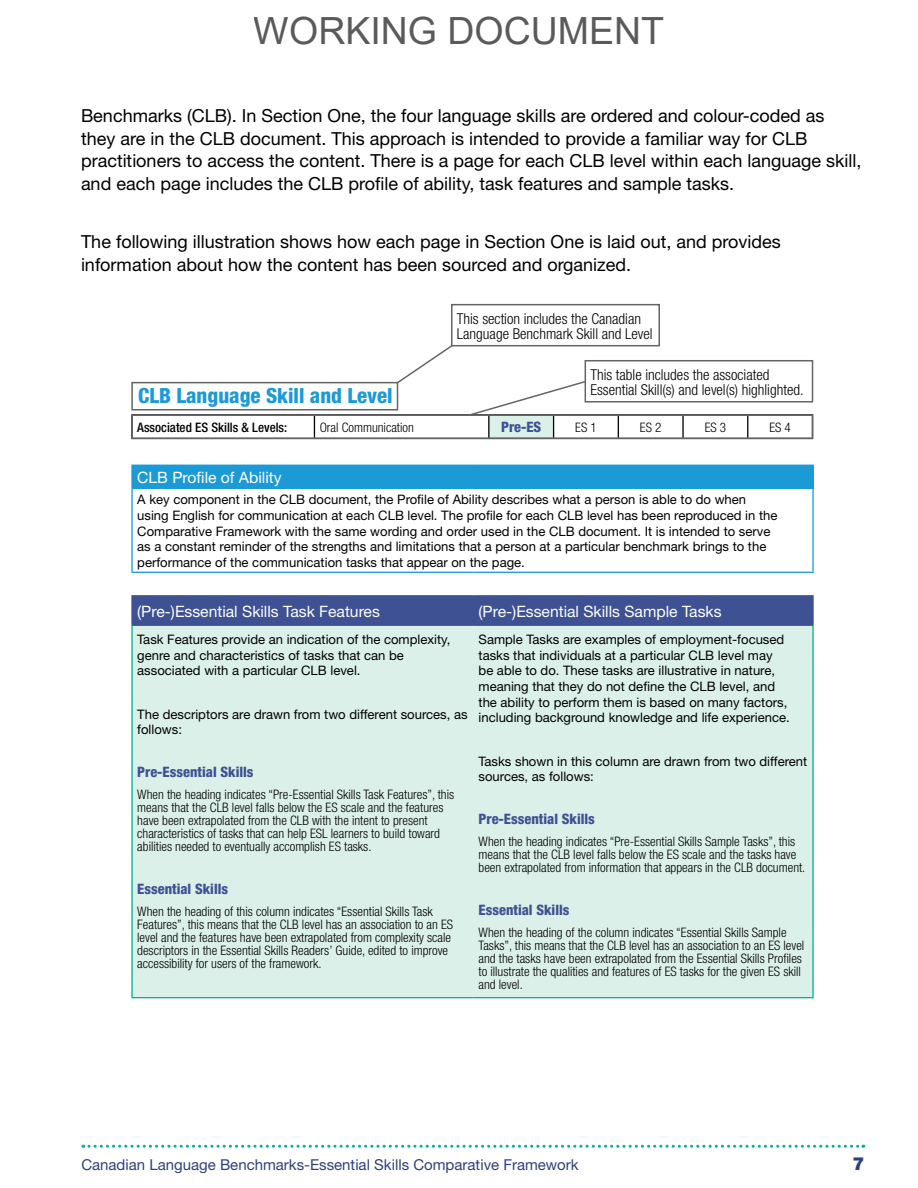
<style>
.page{position:relative;width:918px;height:1188px;background:#fff}
.page>*{position:absolute;margin:0;border:0;box-sizing:border-box;transform-origin:0 0}
.t1{font:37.5px "Arial";color:rgb(0 0 0/.65)}
.t2{font:800 condensed 20.85px "Helvetica Neue";color:#1c9ad6}
.t3{font:18px/22.5px "Helvetica Neue";color:#000}
.t4{font:900 18px "Helvetica Neue";color:#2d407d}
.t5{font:15.75px "Helvetica Neue";color:#fff}
.t6{font:300 condensed 15px/15px "Helvetica Neue";color:#000}
.t7{font:15px "Helvetica Neue";color:#2d407d}
.t8{font:800 condensed 14.4px "Helvetica Neue";color:#3e5192}
.t9{font:300 condensed 13.05px/13px "Helvetica Neue";color:#000}
.t10{font:13.05px/15.8px "Helvetica Neue";color:#000}
.t11{font:500 condensed 13.05px "Helvetica Neue";color:#000}
</style>
<div class="page">
<svg style="left:83px;top:1145px;width:781px;height:3px"></svg>
<svg style="left:314px;top:417px;width:1px;height:19px"></svg>
<svg style="left:618px;top:417px;width:1px;height:19px"></svg>
<hr style="left:682px;top:416px;width:2px;height:22px;background:#000">
<svg style="left:747px;top:417px;width:1px;height:19px"></svg>
<div style="left:132px;top:465px;width:681px;height:24px;background:#1c9ad6"></div>
<div style="left:133px;top:596px;width:679px;height:29px;background:#3e5192"></div>
<div style="left:133px;top:626px;width:679px;height:371px;background:#dcf0ea"></div>
<hr style="left:131px;top:595px;width:342px;height:1px;background:#3e5192">
<hr style="left:131px;top:596px;width:2px;height:29px;background:#3e5192">
<hr style="left:473px;top:595px;width:341px;height:1px;background:#3e5192">
<hr style="left:812px;top:596px;width:2px;height:29px;background:#3e5192">
<hr style="left:131px;top:625px;width:342px;height:1px;background:#3e5192">
<hr style="left:473px;top:625px;width:341px;height:1px;background:#3e5192">
<hr style="left:131px;top:626px;width:2px;height:371px;background:#00b195">
<hr style="left:812px;top:626px;width:2px;height:371px;background:#00b195">
<hr style="left:131px;top:997px;width:342px;height:1px;background:#00b195">
<hr style="left:473px;top:997px;width:341px;height:1px;background:#00b195">
<hr style="left:131px;top:465px;width:342px;height:1px;background:#1c9ad6">
<hr style="left:131px;top:466px;width:2px;height:23px;background:#1c9ad6">
<hr style="left:473px;top:465px;width:341px;height:1px;background:#1c9ad6">
<hr style="left:812px;top:466px;width:2px;height:23px;background:#1c9ad6">
<hr style="left:131px;top:489px;width:2px;height:83px;background:#1c9ad6">
<hr style="left:812px;top:489px;width:2px;height:83px;background:#1c9ad6">
<hr style="left:131px;top:572px;width:342px;height:1px;background:#1c9ad6">
<hr style="left:473px;top:572px;width:341px;height:1px;background:#1c9ad6">
<div style="left:131px;top:382px;width:267px;height:29px;border:2px solid #636466"></div>
<div style="left:131px;top:414px;width:682px;height:25px;border:2px solid #636466"></div>
<div style="left:451px;top:304px;width:209px;height:42px;border:2px solid #636466"></div>
<div style="left:585px;top:360px;width:228px;height:43px;border:2px solid #636466"></div>
<svg style="left:395px;top:343px;width:59px;height:42px"></svg>
<svg style="left:467px;top:380px;width:120px;height:58px"></svg>
<h1 class="t1" style="left:254px;top:5px;width:412px">WORKING DOCUMENT</h1>
<p class="t3" style="left:81px;top:104px;width:782px">Benchmarks (CLB). In Section One, the four language skills are ordered and colour-coded as they are in the CLB document. This approach is intended to provide a familiar way for CLB practitioners to access the content. There is a page for each CLB level within each language skill, and each page includes the CLB profile of ability, task features and sample tasks.</p>
<h3 class="t3" style="left:81px;top:230px;width:701px">The following illustration shows how each page in Section One is laid out, and provides information about how the content has been sourced and organized.</h3>
<p class="t6" style="left:457px;top:311px;width:197px">This section includes the Canadian<br>Language Benchmark Skill and Level</p>
<p class="t6" style="left:590px;top:367px;width:215px">This table includes the associated<br>Essential Skill(s) and level(s) highlighted.</p>
<h2 class="t2" style="left:138px;top:383px;width:256px">CLB Language Skill and Level</h2>
<p class="t11" style="left:137px;top:419px;width:152px">Associated ES Skills &amp; Levels:</p>
<p class="t9" style="left:320px;top:421px;width:96px">Oral Communication</p>
<p class="t8" style="left:501px;top:418px;width:42px">Pre-ES</p>
<p class="t9" style="left:575px;top:421px;width:23px">ES 1</p>
<p class="t9" style="left:640px;top:421px;width:23px">ES 2</p>
<p class="t9" style="left:705px;top:421px;width:23px">ES 3</p>
<p class="t9" style="left:769px;top:421px;width:23px">ES 4</p>
<p class="t5" style="left:137px;top:468px;width:146px">CLB Profile of Ability</p>
<p class="t10" style="left:137px;top:492px;width:642px">A key component in the CLB document, the Profile of Ability describes what a person is able to do when using English for communication at each CLB level. The profile for each CLB level has been reproduced in the Comparative Framework with the same wording and order used in the CLB document. It is intended to serve as a constant reminder of the strengths and limitations that a person at a particular benchmark brings to the performance of the communication tasks that appear on the page.</p>
<p class="t5" style="left:137px;top:602px;width:244px">(Pre-)Essential Skills Task Features</p>
<p class="t5" style="left:479px;top:602px;width:244px">(Pre-)Essential Skills Sample Tasks</p>
<p class="t10" style="left:137px;top:631px;width:315px">Task Features provide an indication of the complexity, genre and characteristics of tasks that can be associated with a particular CLB level.</p>
<p class="t10" style="left:137px;top:706px;width:332px">The descriptors are drawn from two different sources, as follows:</p>
<p class="t8" style="left:137px;top:763px;width:118px">Pre-Essential Skills</p>
<p class="t9" style="left:137px;top:788px;width:319px">When the heading indicates “Pre-Essential Skills Task Features”, this means that the CLB level falls below the ES scale and the features have been extrapolated from the CLB with the intent to present characteristics of tasks that can help ESL learners to build toward abilities needed to eventually accomplish ES tasks.</p>
<p class="t8" style="left:137px;top:880px;width:92px">Essential Skills</p>
<p class="t9" style="left:137px;top:905px;width:317px">When the heading of this column indicates “Essential Skills Task Features”, this means that the CLB level has an association to an ES level and the features have been extrapolated from complexity scale descriptors in the Essential Skills Readers’ Guide, edited to improve accessibility for users of the framework.</p>
<p class="t10" style="left:479px;top:631px;width:313px">Sample Tasks are examples of employment-focused tasks that individuals at a particular CLB level may be able to do. These tasks are illustrative in nature, meaning that they do not define the CLB level, and the ability to perform them is based on many factors, including background knowledge and life experience.</p>
<p class="t10" style="left:479px;top:753px;width:330px">Tasks shown in this column are drawn from two different sources, as follows:</p>
<p class="t8" style="left:479px;top:810px;width:118px">Pre-Essential Skills</p>
<p class="t9" style="left:479px;top:835px;width:328px">When the heading indicates “Pre-Essential Skills Sample Tasks”, this means that the CLB level falls below the ES scale and the tasks have been extrapolated from information that appears in the CLB document.</p>
<p class="t8" style="left:479px;top:901px;width:92px">Essential Skills</p>
<p class="t9" style="left:479px;top:926px;width:327px">When the heading of the column indicates “Essential Skills Sample Tasks”, this means that the CLB level has an association to an ES level and the tasks have been extrapolated from the Essential Skills Profiles to illustrate the qualities and features of ES tasks for the given ES skill and level.</p>
<p class="t7" style="left:81px;top:1156px;width:499px">Canadian Language Benchmarks-Essential Skills Comparative Framework</p>
<h3 class="t4" style="left:852px;top:1153px;width:14px">7</h3>
</div>
